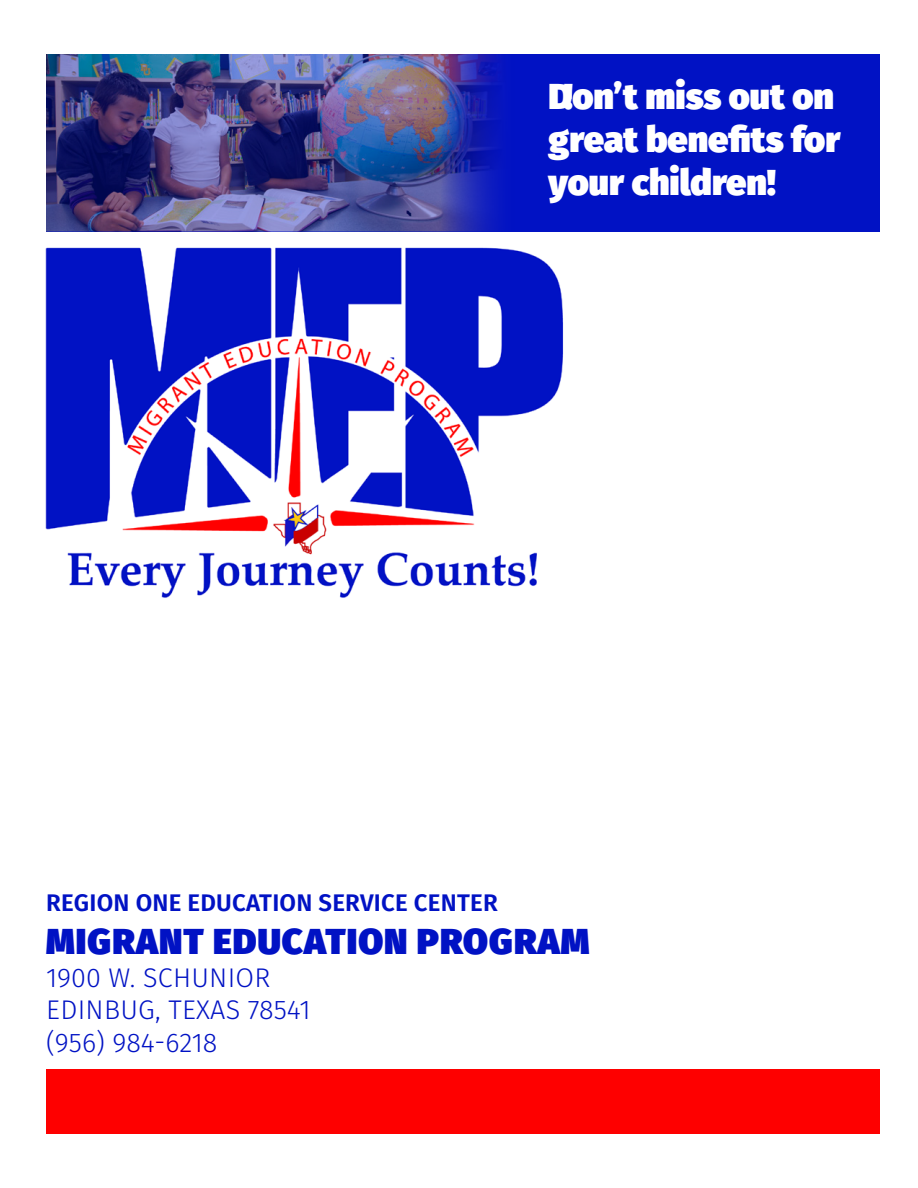
<style>
.page{position:relative;width:918px;height:1188px;background:#fff}
.page>*{position:absolute;margin:0;border:0;box-sizing:border-box;transform-origin:0 0}
.t1{font:900 36px/43.2px "Fira Sans";color:#fff}
.t2{font:900 36px "Fira Sans";letter-spacing:.03em;color:#0112c4}
.t3{font:300 27px "Fira Sans";letter-spacing:.01em;color:#0112c4}
.t4{font:600 24px "Fira Sans";letter-spacing:.01em;color:#0112c4}
</style>
<div class="page">
<div style="left:46px;top:54px;width:834px;height:177px;background:#0112c4"></div>
<img style="left:45px;top:247px;width:519px;height:351px">
<div style="left:46px;top:1069px;width:834px;height:65px;background:#fe0000"></div>
<img style="left:46px;top:54px;width:452px;height:177px">
<p class="t1" style="left:549px;top:71px;width:293px">Don’t miss out on great benefits for your children!</p>
<p class="t1" style="left:564px;top:71px;width:10px">!</p>
<p class="t4" style="left:46px;top:883px;width:453px">REGION ONE EDUCATION SERVICE CENTER</p>
<p class="t2" style="left:46px;top:909px;width:545px">MIGRANT EDUCATION PROGRAM</p>
<p class="t3" style="left:46px;top:958px;width:226px">1900 W. SCHUNIOR</p>
<p class="t3" style="left:46px;top:991px;width:266px">EDINBUG, TEXAS 78541</p>
<p class="t3" style="left:46px;top:1023px;width:173px">(956) 984-6218</p>
</div>
